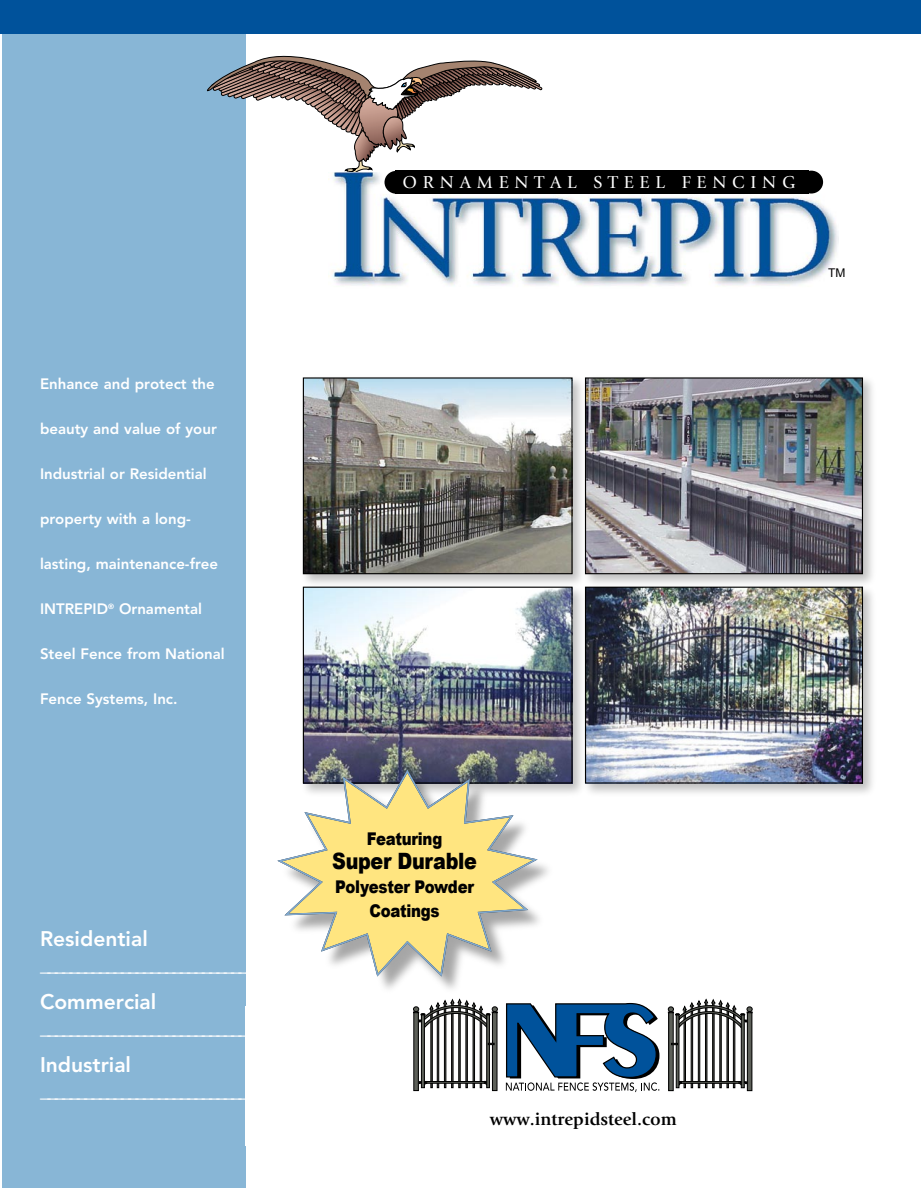
<style>
.page{position:relative;width:921px;height:1188px;background:#fff}
.page>*{position:absolute;margin:0;border:0;box-sizing:border-box;transform-origin:0 0}
.t1{font:900 22.5px "Arial";letter-spacing:-.015em;color:#000;scale:.85 1}
.t2{font:800 21px/25.5px "Avenir";color:#fff}
.t3{font:18px "Giovanni";color:#fff}
.t4{font:700 18px "Giovanni";color:#000}
.t5{font:900 17.55px/24px "Arial";letter-spacing:-.015em;color:#000;text-align:center;scale:.85 1}
.t6{font:800 15px "Avenir";color:#fff}
.t7{font:12px "Arial";color:#000}
</style>
<div class="page">
<div style="left:3px;top:30px;width:243px;height:1158px;background:#88b6d6"></div>
<div style="left:0;top:0;width:921px;height:34px;background:#00529b"></div>
<svg style="left:505px;top:1002px;width:154px;height:90px"></svg>
<div style="left:413px;top:1012px;width:6px;height:79px;border:1px solid #000"></div>
<div style="left:492px;top:1012px;width:5px;height:79px;border:1px solid #000"></div>
<svg style="left:413px;top:998px;width:85px;height:91px"></svg>
<div style="left:747px;top:1012px;width:5px;height:79px;border:1px solid #000"></div>
<div style="left:668px;top:1012px;width:5px;height:79px;border:1px solid #000"></div>
<svg style="left:667px;top:998px;width:86px;height:91px"></svg>
<svg style="left:207px;top:55px;width:335px;height:125px"></svg>
<div style="left:299px;top:583px;width:287px;height:216px;background:#000;opacity:.25"></div>
<img style="left:305px;top:589px;width:265px;height:193px">
<div style="left:581px;top:374px;width:296px;height:215px;background:#000;opacity:.25"></div>
<img style="left:587px;top:379px;width:274px;height:193px">
<div style="left:585px;top:377px;width:278px;height:197px;border:1px solid #000"></div>
<div style="left:299px;top:374px;width:287px;height:215px;background:#000;opacity:.25"></div>
<img style="left:305px;top:379px;width:265px;height:193px">
<div style="left:303px;top:377px;width:269px;height:197px;border:1px solid #000"></div>
<div style="left:581px;top:583px;width:296px;height:216px;background:#000;opacity:.25"></div>
<img style="left:587px;top:589px;width:274px;height:193px">
<div style="left:585px;top:587px;width:278px;height:197px;border:1px solid #000"></div>
<img style="left:329px;top:173px;width:509px;height:113px">
<div style="left:384px;top:171px;width:24px;height:23px;background:#000;border-radius:50%"></div>
<div style="left:799px;top:171px;width:24px;height:23px;background:#000;border-radius:50%"></div>
<div style="left:395px;top:170px;width:413px;height:24px;background:#000"></div>
<div style="left:280px;top:772px;width:276px;height:223px;background:#000;opacity:.35"></div>
<svg style="left:277px;top:770px;width:261px;height:207px;fill:#ffe580"></svg>
<p class="t6" style="left:40px;top:375px;width:176px">Enhance and protect the</p>
<p class="t6" style="left:40px;top:420px;width:178px">beauty and value of your</p>
<p class="t6" style="left:40px;top:465px;width:168px">Industrial or Residential</p>
<p class="t6" style="left:40px;top:510px;width:152px">property with a long-</p>
<p class="t6" style="left:40px;top:555px;width:179px">lasting, maintenance-free</p>
<p class="t6" style="left:40px;top:600px;width:163px">INTREPID<sup>®</sup> Ornamental</p>
<p class="t6" style="left:40px;top:645px;width:186px">Steel Fence from National</p>
<p class="t6" style="left:40px;top:690px;width:139px">Fence Systems, Inc.</p>
<h2 class="t2" style="left:40px;top:926px;width:218px">Residential _____________________________</h2>
<h2 class="t2" style="left:40px;top:989px;width:218px">Commercial _____________________________</h2>
<h2 class="t2" style="left:40px;top:1052px;width:218px">Industrial _____________________________</h2>
<p class="t3" style="left:402px;top:172px;width:39px">O RNAMENTAL</p>
<p class="t3" style="left:593px;top:172px;width:31px">S TEEL</p>
<p class="t3" style="left:681px;top:172px;width:33px">F ENCING</p>
<p class="t7" style="left:828px;top:266px;width:19px">TM</p>
<p class="t5" style="left:367px;top:827px;width:90px">Featuring</p>
<h1 class="t1" style="left:332px;top:848px;width:172px">Super Durable</h1>
<p class="t5" style="left:335px;top:875px;width:165px">Polyester Powder<br>Coatings</p>
<p class="t4" style="left:490px;top:1109px;width:188px">www.intrepidsteel.com</p>
</div>
